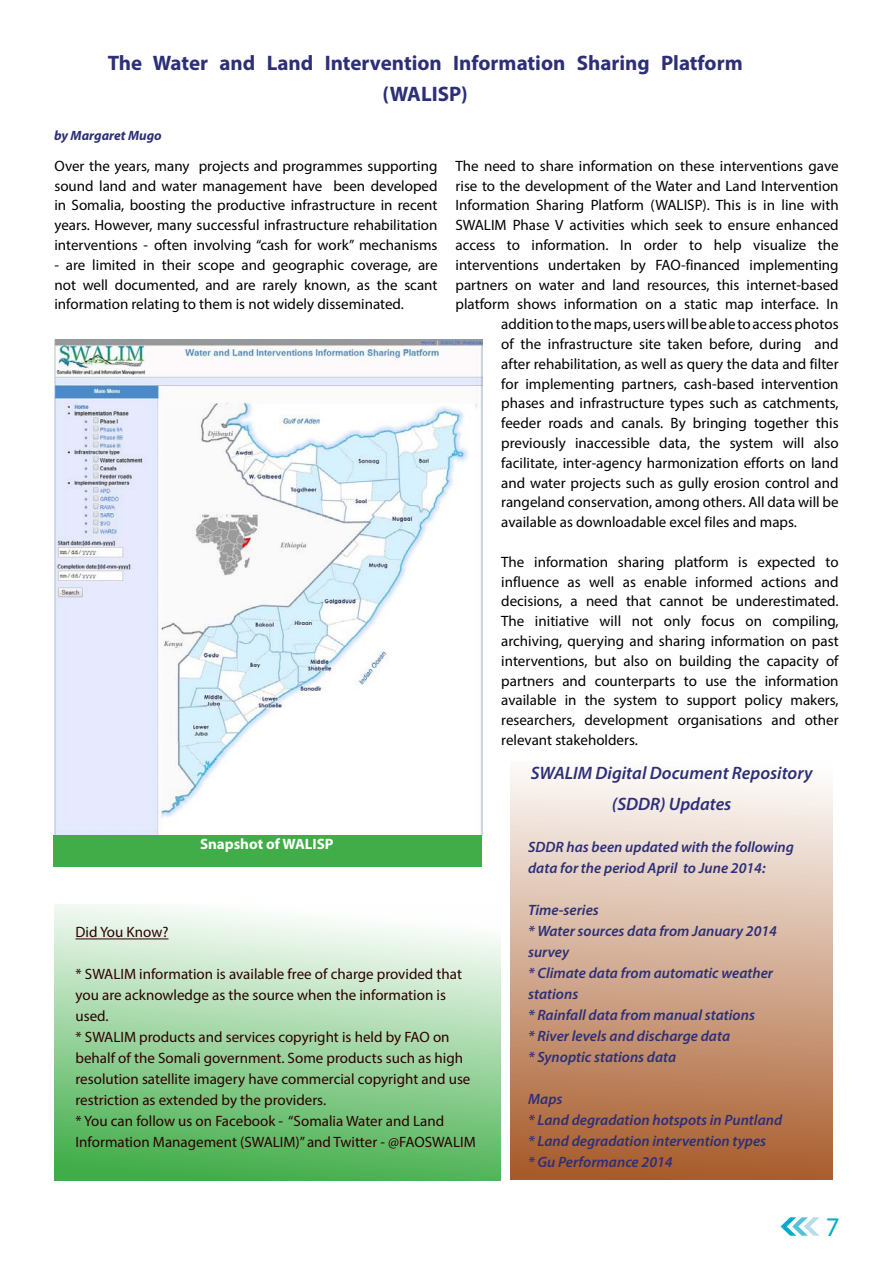
<style>
.page{position:relative;width:893px;height:1263px;background:#fff}
.page>*{position:absolute;margin:0;border:0;box-sizing:border-box;transform-origin:0 0}
.t1{font:27px "Myriad Pro";color:#00acc8}
.t2{font:700 21px/31.5px "Myriad Pro";color:#2d2f77;text-align:center}
.t3{font:italic 600 18px/31.5px "Myriad Pro";color:#2d2f77;text-align:center}
.t4{font:15px/19.8px "Myriad Pro";color:#000;text-align:justify}
.t5{font:15px/21px "Myriad Pro";color:#2d0000}
.t6{font:italic 600 15px/21px "Myriad Pro";color:#2d2f77}
.t7{font:700 15px "Myriad Pro";color:#fff}
.t8{font:italic 700 13.5px "Myriad Pro";color:#2d2f77}
</style>
<div class="page">
<svg style="left:780px;top:1217px;width:39px;height:19px"></svg>
<img style="left:54px;top:340px;width:429px;height:496px">
<div style="left:54px;top:904px;width:447px;height:277px;background:linear-gradient(to bottom,#fefefe,#44ae4c)"></div>
<hr style="left:76px;top:938px;width:93px;height:1px;background:#2d0000">
<div style="left:510px;top:761px;width:323px;height:419px;background:linear-gradient(to bottom,#fefefd,#a75b2a)"></div>
<div style="left:53px;top:835px;width:428px;height:31px;background:#41ad49"></div>
<h2 class="t2" style="left:108px;top:46px;width:636px">The Water and Land Intervention Information Sharing Platform (WALISP)</h2>
<p class="t8" style="left:54px;top:126px;width:109px">by Margaret Mugo</p>
<p class="t4" style="left:54px;top:156px;width:385px">Over the years, many projects and programmes supporting sound land and water management have been developed in Somalia, boosting the productive infrastructure in recent years. However, many successful infrastructure rehabilitation interventions - often involving “cash for work” mechanisms</p>
<p class="t4" style="left:54px;top:255px;width:385px">- are limited in their scope and geographic coverage, are not well documented, and are rarely known, as the scant information relating to them is not widely disseminated.</p>
<p class="t4" style="left:456px;top:156px;width:385px">The need to share information on these interventions gave</p>
<p class="t4" style="left:456px;top:175px;width:385px">rise to the development of the Water and Land Intervention</p>
<p class="t4" style="left:456px;top:195px;width:385px">Information Sharing Platform (WALISP). This is in line with</p>
<p class="t4" style="left:456px;top:215px;width:385px">SWALIM Phase V activities which seek to ensure enhanced</p>
<p class="t4" style="left:456px;top:235px;width:385px">access to information. In order to help visualize the</p>
<p class="t4" style="left:456px;top:255px;width:385px">interventions undertaken by FAO-financed implementing</p>
<p class="t4" style="left:456px;top:274px;width:385px">partners on water and land resources, this internet-based</p>
<p class="t4" style="left:456px;top:294px;width:385px">platform shows information on a static map interface. In</p>
<p class="t4" style="left:501px;top:314px;width:339px">addition to the maps, users will be able to access photos</p>
<p class="t4" style="left:501px;top:334px;width:339px">of the infrastructure site taken before, during and</p>
<p class="t4" style="left:501px;top:354px;width:339px">after rehabilitation, as well as query the data and filter</p>
<p class="t4" style="left:501px;top:373px;width:339px">for implementing partners, cash-based intervention</p>
<p class="t4" style="left:501px;top:393px;width:339px">phases and infrastructure types such as catchments,</p>
<p class="t4" style="left:501px;top:413px;width:339px">feeder roads and canals. By bringing together this</p>
<p class="t4" style="left:501px;top:433px;width:339px">previously inaccessible data, the system will also</p>
<p class="t4" style="left:501px;top:453px;width:339px">facilitate, inter-agency harmonization efforts on land</p>
<p class="t4" style="left:501px;top:472px;width:339px">and water projects such as gully erosion control and</p>
<p class="t4" style="left:501px;top:492px;width:339px">rangeland conservation, among others. All data will be</p>
<p class="t4" style="left:501px;top:512px;width:297px">available as downloadable excel files and maps.</p>
<p class="t4" style="left:501px;top:552px;width:339px">The information sharing platform is expected to influence as well as enable informed actions and decisions, a need that cannot be underestimated.<br>The initiative will not only focus on compiling, archiving, querying and sharing information on past interventions, but also on building the capacity of partners and counterparts to use the information available in the system to support policy makers, researchers, development organisations and other relevant stakeholders.</p>
<p class="t7" style="left:200px;top:834px;width:135px">Snapshot of WALISP</p>
<p class="t5" style="left:76px;top:922px;width:94px">Did You Know?</p>
<p class="t5" style="left:76px;top:964px;width:402px">* SWALIM information is available free of charge provided that you are acknowledge as the source when the information is used.<br>* SWALIM products and services copyright is held by FAO on behalf of the Somali government. Some products such as high resolution satellite imagery have commercial copyright and use restriction as extended by the providers.<br>* You can follow us on Facebook - “Somalia Water and Land Information Management (SWALIM)” and Twitter - @FAOSWALIM</p>
<p class="t3" style="left:531px;top:756px;width:283px">SWALIM Digital Document Repository (SDDR) Updates</p>
<p class="t6" style="left:528px;top:836px;width:267px">SDDR has been updated with the following data for the period April to June 2014:</p>
<p class="t6" style="left:528px;top:899px;width:250px">Time-series<br>* Water sources data from January 2014 survey<br>* Climate data from automatic weather stations<br>* Rainfall data from manual stations<br>* River levels and discharge data<br>* Synoptic stations data</p>
<p class="t6" style="left:528px;top:1088px;width:256px">Maps<br>* Land degradation hotspots in Puntland * Land degradation intervention types<br>* Gu Performance 2014</p>
<h1 class="t1" style="left:826px;top:1210px;width:15px">7</h1>
</div>
